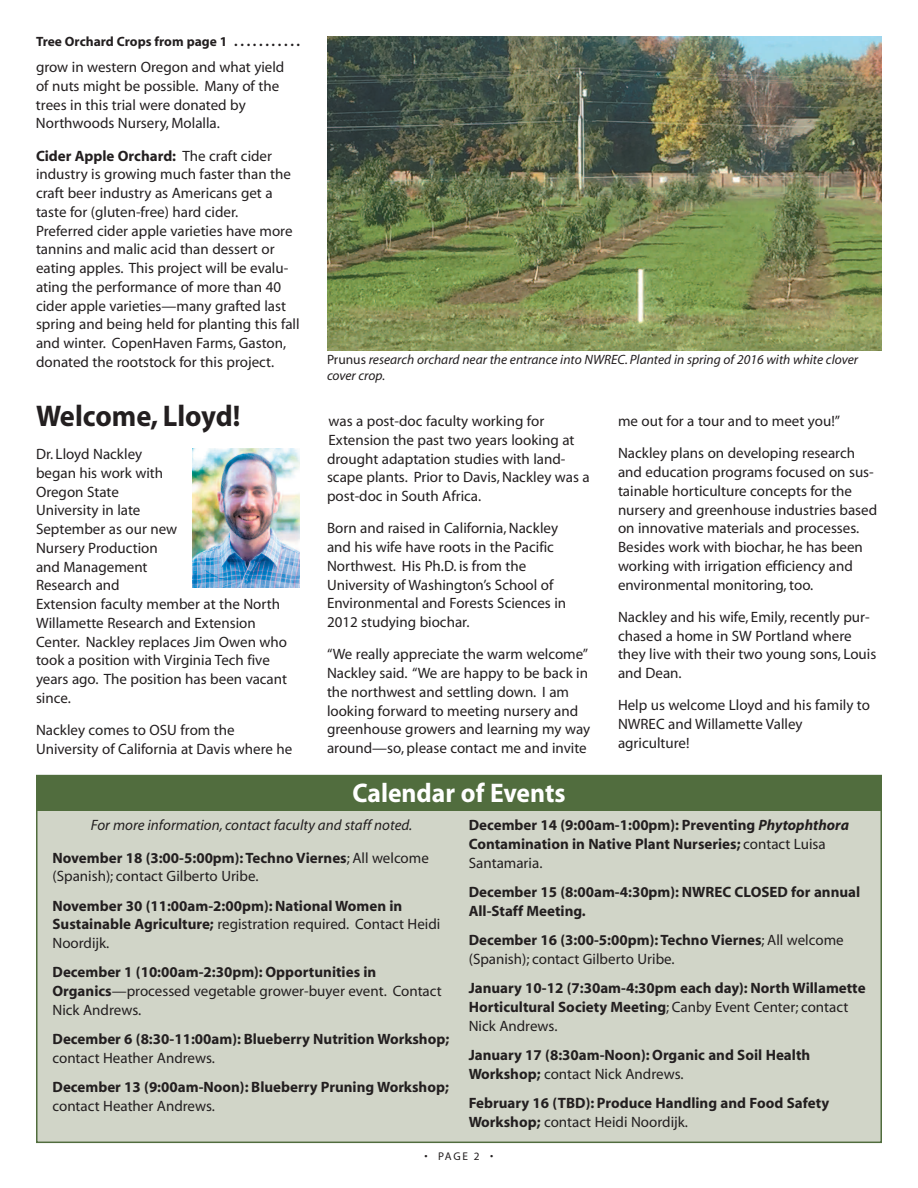
<style>
.page{position:relative;width:918px;height:1188px;background:#fff}
.page>*{position:absolute;margin:0;border:0;box-sizing:border-box;transform-origin:0 0}
.t1{font:700 30px "Myriad";color:#231f20;scale:.95 1}
.t2{font:700 27px "Myriad";color:#fff;scale:.95 1}
.t3{font:15px/18.8px "Myriad";color:#231f20}
.t4{font:700 15px/18.8px "Myriad";color:#231f20}
.t5{font:italic 15px/32.2px "Myriad";color:#231f20}
.t6{font:italic 13.5px/15.8px "Myriad";color:#231f20}
.t7{font:700 13.5px "Myriad";color:#231f20}
.t8{font:11.25px "Myriad";color:#231f20}
.s1{font-weight:700}
.s2{font-style:normal}
.s3{font-weight:700;font-style:normal}
.s4{font-weight:400}
.s5{font-style:italic}
</style>
<div class="page">
<div style="left:37px;top:776px;width:844px;height:366px;background:#d1d5c8"></div>
<div style="left:36px;top:775px;width:846px;height:36px;background:#516d3e"></div>
<img style="left:192px;top:448px;width:108px;height:140px">
<img style="left:327px;top:36px;width:555px;height:315px">
<p class="t7" style="left:36px;top:36px;width:266px">Tree Orchard Crops from page 1 . . . . . . . . . . .</p>
<p class="t3" style="left:36px;top:59px;width:250px">grow in western Oregon and what yield of nuts might be possible. Many of the trees in this trial were donated by Northwoods Nursery, Molalla.</p>
<p class="t3" style="left:36px;top:148px;width:265px"><span class="s1">Cider Apple Orchard:</span> The craft cider industry is growing much faster than the craft beer industry as Americans get a taste for (gluten-free) hard cider.<br>Preferred cider apple varieties have more tannins and malic acid than dessert or eating apples. This project will be evalu&shy;ating the performance of more than 40 cider apple varieties—many grafted last spring and being held for planting this fall and winter. CopenHaven Farms, Gaston, donated the rootstock for this project.</p>
<h1 class="t1" style="left:36px;top:405px;width:217px">Welcome, Lloyd!</h1>
<p class="t3" style="left:36px;top:446px;width:253px">Dr. Lloyd Nackley<br>began his work with<br>Oregon State<br>University in late<br>September as our new<br>Nursery Production<br>and Management<br>Research and<br>Extension faculty member at the North<br>Willamette Research and Extension<br>Center. Nackley replaces Jim Owen who took a position with Virginia Tech five years ago. The position has been vacant since.</p>
<p class="t3" style="left:36px;top:722px;width:258px">Nackley comes to OSU from the<br>University of California at Davis where he</p>
<p class="t6" style="left:327px;top:353px;width:533px"><span class="s2">Prunus</span> research orchard near the entrance into NWREC. Planted in spring of 2016 with white clover cover crop.</p>
<p class="t3" style="left:327px;top:413px;width:264px">was a post-doc faculty working for Extension the past two years looking at drought adaptation studies with land&shy;scape plants. Prior to Davis, Nackley was a post-doc in South Africa.</p>
<p class="t3" style="left:327px;top:520px;width:241px">Born and raised in California, Nackley and his wife have roots in the Pacific Northwest. His Ph.D. is from the University of Washington’s School of Environmental and Forests Sciences in 2012 studying biochar.</p>
<p class="t3" style="left:327px;top:646px;width:265px">“We really appreciate the warm welcome” Nackley said. “We are happy to be back in the northwest and settling down. I am looking forward to meeting nursery and greenhouse growers and learning my way around—so, please contact me and invite</p>
<h2 class="t2" style="left:352px;top:783px;width:226px">Calendar of Events</h2>
<p class="t3" style="left:618px;top:406px;width:239px;line-height:32.2px">me out for a tour and to meet you!”<br>Nackley plans on developing research</p>
<p class="t3" style="left:618px;top:464px;width:261px">and education programs focused on sus&shy;tainable horticulture concepts for the nursery and greenhouse industries based on innovative materials and processes.<br>Besides work with biochar, he has been working with irrigation efficiency and environmental monitoring, too.</p>
<p class="t3" style="left:618px;top:609px;width:260px">Nackley and his wife, Emily, recently pur&shy;chased a home in SW Portland where they live with their two young sons, Louis and Dean.</p>
<p class="t3" style="left:618px;top:697px;width:254px">Help us welcome Lloyd and his family to<br>NWREC and Willamette Valley agriculture!</p>
<p class="t5" style="left:52px;top:811px;width:378px;text-indent:38px">For more information, contact faculty and staff noted.<br><span class="s3">November 18 (3:00-5:00pm): Techno Viernes</span><span class="s2">; All welcome</span></p>
<p class="t3" style="left:52px;top:868px;width:207px">(Spanish); contact Gilberto Uribe.</p>
<p class="t4" style="left:52px;top:898px;width:389px">November 30 (11:00am-2:00pm): National Women in<br>Sustainable Agriculture; <span class="s4">registration required. Contact Heidi<br>Noordijk.</span></p>
<p class="t3" style="left:52px;top:964px;width:391px"><span class="s1">December 1 (10:00am-2:30pm): Opportunities in<br>Organics</span>—processed vegetable grower-buyer event. Contact<br>Nick Andrews.</p>
<p class="t4" style="left:52px;top:1031px;width:398px">December 6 (8:30-11:00am): Blueberry Nutrition Workshop;</p>
<p class="t3" style="left:52px;top:1050px;width:164px">contact Heather Andrews.</p>
<p class="t4" style="left:52px;top:1079px;width:398px">December 13 (9:00am-Noon): Blueberry Pruning Workshop;</p>
<p class="t3" style="left:52px;top:1098px;width:164px">contact Heather Andrews.</p>
<p class="t4" style="left:469px;top:817px;width:382px">December 14 (9:00am-1:00pm): Preventing <span class="s5">Phytophthora<br></span>Contamination in Native Plant Nurseries; <span class="s4">contact Luisa<br>Santamaria.</span></p>
<p class="t4" style="left:469px;top:884px;width:393px">December 15 (8:00am-4:30pm): NWREC CLOSED for annual<br>All-Staff Meeting.</p>
<p class="t3" style="left:469px;top:932px;width:376px"><span class="s1">December 16 (3:00-5:00pm): Techno Viernes</span>; All welcome (Spanish); contact Gilberto Uribe.</p>
<p class="t4" style="left:469px;top:980px;width:398px">January 10-12 (7:30am-4:30pm each day): North Willamette<br>Horticultural Society Meeting<span class="s4">; Canby Event Center; contact<br>Nick Andrews.</span></p>
<p class="t4" style="left:469px;top:1047px;width:343px">January 17 (8:30am-Noon): Organic and Soil Health<br>Workshop; <span class="s4">contact Nick Andrews.</span></p>
<p class="t4" style="left:469px;top:1095px;width:362px">February 16 (TBD): Produce Handling and Food Safety<br>Workshop; <span class="s4">contact Heidi Noordijk.</span></p>
<p class="t8" style="left:425px;top:1152px;width:70px">• PAGE 2 •</p>
</div>
